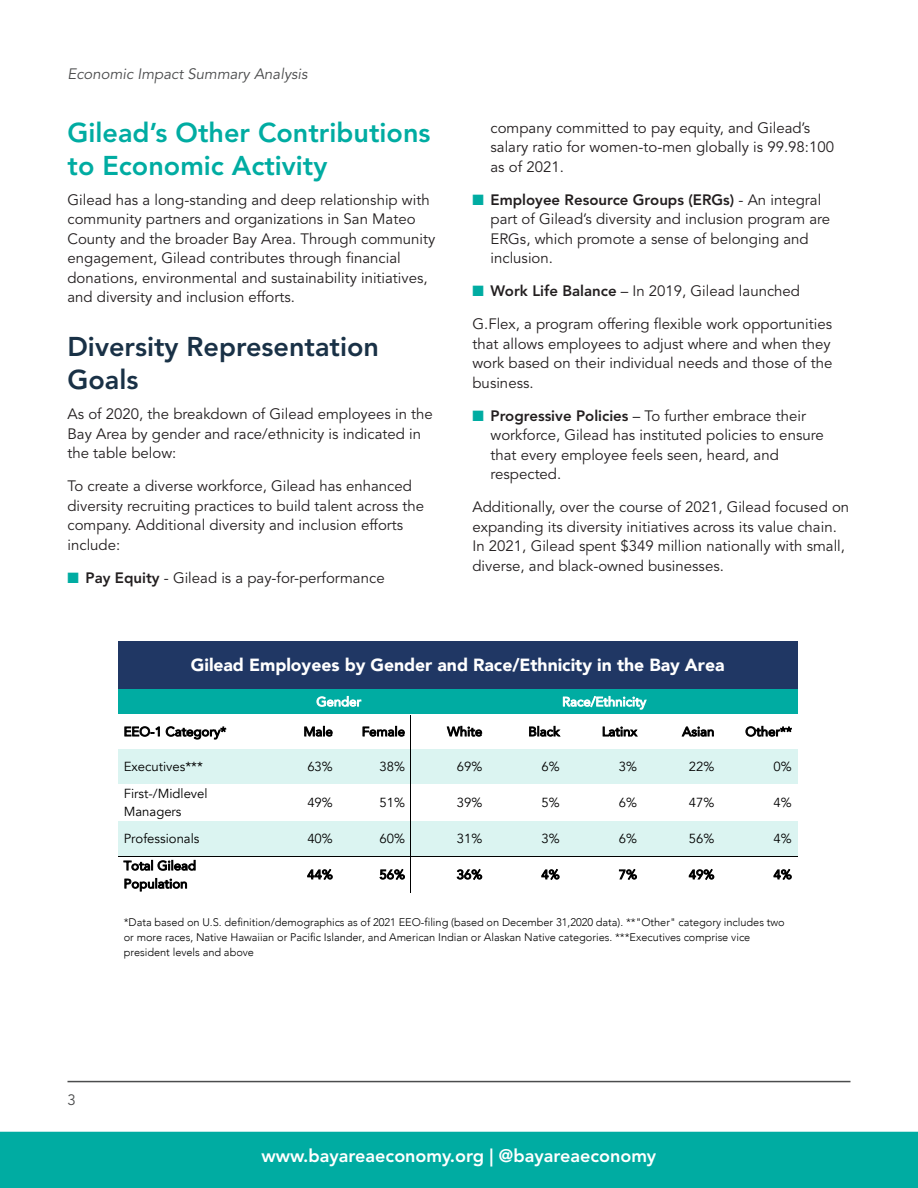
<style>
.page{position:relative;width:918px;height:1188px;background:#fff}
.page>*{position:absolute;margin:0;border:0;box-sizing:border-box;transform-origin:0 0}
.Heading_2{font:800 27px/33px "Avenir LT Std";color:#00aca2}
.Heading_2-2{font:800 27px/33px "Avenir LT Std";color:#193146}
.Heading_3_NOT_TOC{font:800 18px "Avenir LT Std";color:#fff}
.t1{font:900 17.55px "Avenir";letter-spacing:-.005em;color:#fff}
.Body_Text{font:15px/19.5px "Avenir LT Std";color:#231f20}
.t2{font:italic 15px "Avenir LT Std";color:#4b4c4d}
.t3{font:15px "Avenir LT Std";color:#4b4c4d}
.t4{font:13.05px/17.9px "Avenir";color:#000}
.t5{font:12.9px/18.1px "Avenir";color:#000}
.t6{font:12.9px "Avenir";color:#fff}
.t7{font:300 10.95px/15px "Avenir";letter-spacing:-.005em;color:#000}
.s1{color:#00aca2}
.s2{font-weight:800}
</style>
<div class="page">
<hr style="left:68px;top:1081px;width:782px;height:1px;background:#4b4c4d">
<div style="left:0;top:1132px;width:918px;height:56px;background:#00aca2"></div>
<div style="left:118px;top:641px;width:680px;height:49px;background:#203764"></div>
<div style="left:118px;top:690px;width:149px;height:24px;background:#00aca2"></div>
<div style="left:267px;top:690px;width:144px;height:24px;background:#00aca2"></div>
<div style="left:411px;top:690px;width:387px;height:24px;background:#00aca2"></div>
<hr style="left:410px;top:715px;width:1px;height:34px;background:#000">
<div style="left:118px;top:749px;width:149px;height:36px;background:#dbf4f1"></div>
<div style="left:267px;top:749px;width:72px;height:36px;background:#dbf4f1"></div>
<div style="left:339px;top:749px;width:71px;height:36px;background:#dbf4f1"></div>
<div style="left:411px;top:749px;width:77px;height:36px;background:#dbf4f1"></div>
<div style="left:488px;top:749px;width:77px;height:36px;background:#dbf4f1"></div>
<div style="left:565px;top:749px;width:78px;height:36px;background:#dbf4f1"></div>
<div style="left:643px;top:749px;width:77px;height:36px;background:#dbf4f1"></div>
<div style="left:720px;top:749px;width:78px;height:36px;background:#dbf4f1"></div>
<hr style="left:410px;top:750px;width:1px;height:35px;background:#000">
<hr style="left:410px;top:785px;width:1px;height:36px;background:#000">
<div style="left:118px;top:821px;width:149px;height:35px;background:#dbf4f1"></div>
<div style="left:267px;top:821px;width:72px;height:35px;background:#dbf4f1"></div>
<div style="left:339px;top:821px;width:71px;height:35px;background:#dbf4f1"></div>
<div style="left:411px;top:821px;width:77px;height:35px;background:#dbf4f1"></div>
<div style="left:488px;top:821px;width:77px;height:35px;background:#dbf4f1"></div>
<div style="left:565px;top:821px;width:78px;height:35px;background:#dbf4f1"></div>
<div style="left:643px;top:821px;width:77px;height:35px;background:#dbf4f1"></div>
<div style="left:720px;top:821px;width:78px;height:35px;background:#dbf4f1"></div>
<hr style="left:410px;top:822px;width:1px;height:34px;background:#000">
<hr style="left:118px;top:856px;width:149px;height:1px;background:#000">
<hr style="left:267px;top:856px;width:72px;height:1px;background:#000">
<hr style="left:339px;top:856px;width:71px;height:1px;background:#000">
<hr style="left:411px;top:856px;width:77px;height:1px;background:#000">
<hr style="left:489px;top:856px;width:76px;height:1px;background:#000">
<hr style="left:566px;top:856px;width:77px;height:1px;background:#000">
<hr style="left:643px;top:856px;width:77px;height:1px;background:#000">
<hr style="left:721px;top:856px;width:77px;height:1px;background:#000">
<hr style="left:410px;top:857px;width:1px;height:36px;background:#000">
<p class="t2" style="left:68px;top:65px;width:242px">Economic Impact Summary Analysis</p>
<p class="Heading_2" style="left:68px;top:116px;width:364px">Gilead’s Other Contributions to Economic Activity</p>
<p class="Body_Text" style="left:68px;top:190px;width:369px">Gilead has a long-standing and deep relationship with community partners and organizations in San Mateo County and the broader Bay Area. Through community engagement, Gilead contributes through financial donations, environmental and sustainability initiatives, and diversity and inclusion efforts.</p>
<p class="Heading_2-2" style="left:68px;top:331px;width:313px">Diversity Representation<br>Goals</p>
<p class="Body_Text" style="left:68px;top:405px;width:367px">As of 2020, the breakdown of Gilead employees in the<br>Bay Area by gender and race/ethnicity is indicated in the table below:</p>
<p class="Body_Text" style="left:68px;top:477px;width:358px">To create a diverse workforce, Gilead has enhanced diversity recruiting practices to build talent across the company. Additional diversity and inclusion efforts include:</p>
<p class="Body_Text" style="left:68px;top:568px;width:319px"><span class="s1">■</span> <span class="s2">Pay Equity</span> - Gilead is a pay-for-performance</p>
<p class="Body_Text" style="left:491px;top:118px;width:345px">company committed to pay equity, and Gilead’s salary ratio for women-to-men globally is 99.98:100 as of 2021.</p>
<p class="Body_Text" style="left:491px;top:190px;width:341px;text-indent:-18px"><span class="s1">■</span> <span class="s2">Employee Resource Groups (ERGs)</span> - An integral part of Gilead’s diversity and inclusion program are ERGs, which promote a sense of belonging and inclusion.</p>
<p class="Body_Text" style="left:472px;top:282px;width:329px"><span class="s1">■</span> <span class="s2">Work Life Balance</span> – In 2019, Gilead launched</p>
<p class="Body_Text" style="left:472px;top:315px;width:362px;text-align:justify">G.Flex, a program offering flexible work opportunities that allows employees to adjust where and when they work based on their individual needs and those of the business.</p>
<p class="Body_Text" style="left:491px;top:406px;width:335px;text-indent:-18px"><span class="s1">■</span> <span class="s2">Progressive Policies</span> – To further embrace their workforce, Gilead has instituted policies to ensure that every employee feels seen, heard, and respected.</p>
<p class="Body_Text" style="left:472px;top:498px;width:378px">Additionally, over the course of 2021, Gilead focused on expanding its diversity initiatives across its value chain.<br>In 2021, Gilead spent $349 million nationally with small, diverse, and black-owned businesses.</p>
<p class="t1" style="left:191px;top:650px;width:535px">Gilead Employees by Gender and Race/Ethnicity in the Bay Area</p>
<p class="t6" style="left:316px;top:691px;width:46px">Gender</p>
<p class="t6" style="left:562px;top:691px;width:85px">Race/Ethnicity</p>
<p class="t5" style="left:124px;top:722px;width:104px">EEO-1 Category*</p>
<p class="t5" style="left:304px;top:722px;width:31px">Male</p>
<p class="t5" style="left:362px;top:722px;width:45px">Female</p>
<p class="t5" style="left:447px;top:722px;width:37px">White</p>
<p class="t5" style="left:528px;top:722px;width:33px">Black</p>
<p class="t5" style="left:602px;top:722px;width:37px">Latinx</p>
<p class="t5" style="left:682px;top:722px;width:34px">Asian</p>
<p class="t5" style="left:745px;top:722px;width:48px">Other**</p>
<p class="t4" style="left:124px;top:758px;width:81px">Executives***</p>
<p class="t4" style="left:307px;top:758px;width:27px">63%</p>
<p class="t4" style="left:380px;top:758px;width:27px">38%</p>
<p class="t4" style="left:457px;top:758px;width:27px">69%</p>
<p class="t4" style="left:541px;top:758px;width:20px">6%</p>
<p class="t4" style="left:619px;top:758px;width:20px">3%</p>
<p class="t4" style="left:689px;top:758px;width:27px">22%</p>
<p class="t4" style="left:774px;top:758px;width:20px">0%</p>
<p class="t4" style="left:124px;top:785px;width:85px">First-/Midlevel<br>Managers</p>
<p class="t4" style="left:307px;top:794px;width:27px">49%</p>
<p class="t4" style="left:380px;top:794px;width:27px">51%</p>
<p class="t4" style="left:457px;top:794px;width:27px">39%</p>
<p class="t4" style="left:541px;top:794px;width:20px">5%</p>
<p class="t4" style="left:619px;top:794px;width:20px">6%</p>
<p class="t4" style="left:689px;top:794px;width:27px">47%</p>
<p class="t4" style="left:774px;top:794px;width:20px">4%</p>
<p class="t4" style="left:124px;top:830px;width:77px">Professionals</p>
<p class="t4" style="left:307px;top:830px;width:27px">40%</p>
<p class="t4" style="left:380px;top:830px;width:27px">60%</p>
<p class="t4" style="left:457px;top:830px;width:27px">31%</p>
<p class="t4" style="left:541px;top:830px;width:20px">3%</p>
<p class="t4" style="left:619px;top:830px;width:20px">6%</p>
<p class="t4" style="left:689px;top:830px;width:27px">56%</p>
<p class="t4" style="left:774px;top:830px;width:20px">4%</p>
<p class="t5" style="left:124px;top:856px;width:74px">Total Gilead<br>Population</p>
<p class="t5" style="left:307px;top:865px;width:27px">44%</p>
<p class="t5" style="left:379px;top:865px;width:27px">56%</p>
<p class="t5" style="left:457px;top:865px;width:27px">36%</p>
<p class="t5" style="left:541px;top:865px;width:20px">4%</p>
<p class="t5" style="left:619px;top:865px;width:20px">7%</p>
<p class="t5" style="left:689px;top:865px;width:27px">49%</p>
<p class="t5" style="left:774px;top:865px;width:20px">4%</p>
<p class="t7" style="left:124px;top:915px;width:662px">*Data based on U.S. definition/demographics as of 2021 EEO-filing (based on December 31,2020 data). **"Other" category includes two or more races, Native Hawaiian or Pacific Islander, and American Indian or Alaskan Native categories. ***Executives comprise vice president levels and above</p>
<p class="t3" style="left:68px;top:1091px;width:10px">3</p>
<p class="Heading_3_NOT_TOC" style="left:262px;top:1145px;width:396px">www.bayareaeconomy.org | @bayareaeconomy</p>
</div>
